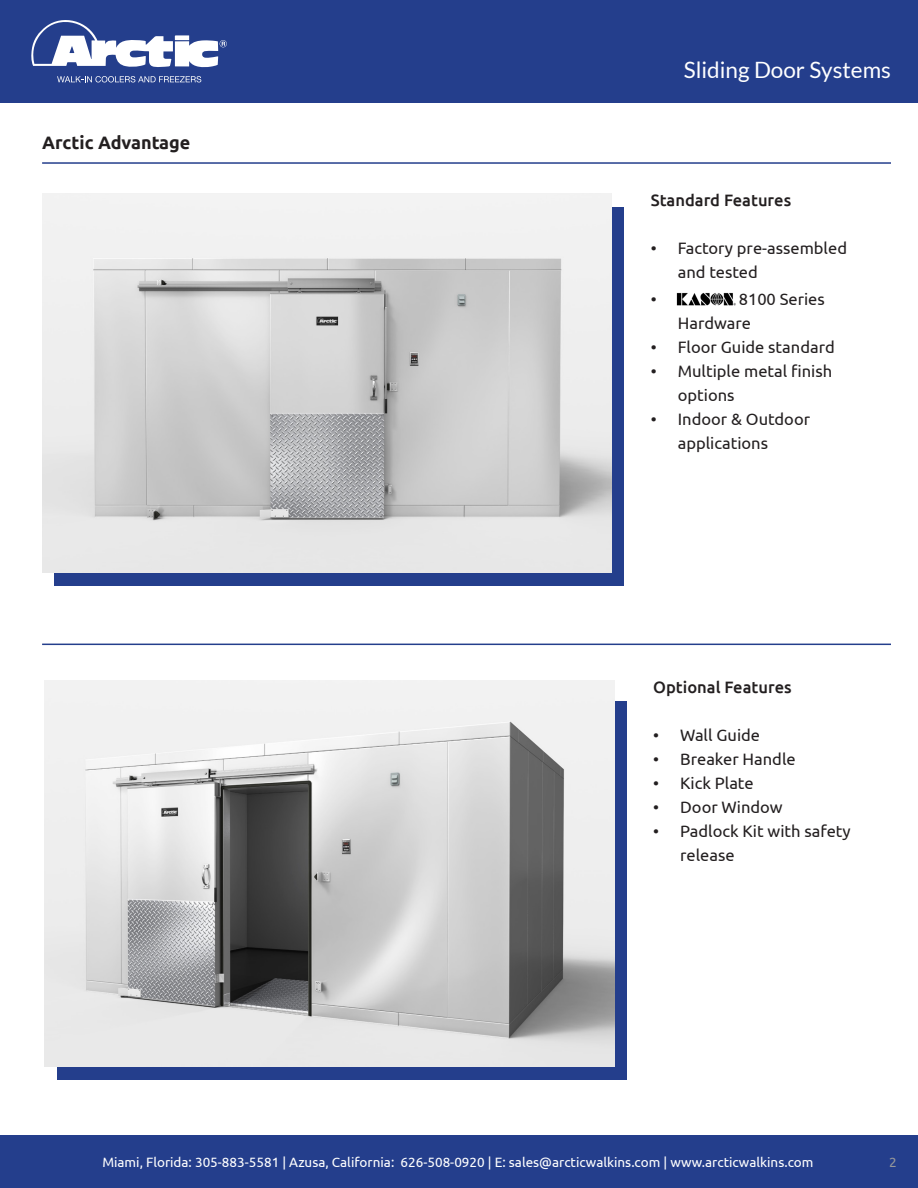
<style>
.page{position:relative;width:918px;height:1188px;background:#fff}
.page>*{position:absolute;margin:0;border:0;box-sizing:border-box;transform-origin:0 0}
.t1{font:22.5px "Lato";color:#fff}
.t2{font:700 18px "Ubuntu";color:#231f20}
.t3{font:16.5px/24px "Ubuntu";color:#231f20}
.t4{font:500 16.5px "Ubuntu";color:#231f20}
.t5{font:13.5px "Ubuntu";color:#fff}
.t6{font:13.5px "Ubuntu";color:#95979a}
</style>
<div class="page">
<div style="left:0;top:0;width:918px;height:103px;background:#243e8c"></div>
<svg style="left:57px;top:76px;width:144px;height:6px"></svg>
<svg style="left:31px;top:20px;width:196px;height:47px"></svg>
<div style="left:1px;top:1136px;width:917px;height:52px;background:#243e8c"></div>
<div style="left:54px;top:207px;width:570px;height:379px;background:#243e8c"></div>
<div style="left:57px;top:701px;width:570px;height:379px;background:#243e8c"></div>
<hr style="left:42px;top:162px;width:849px;height:2px;background:#243e8c">
<hr style="left:42px;top:644px;width:849px;height:1px;background:#243e8c">
<img style="left:45px;top:680px;width:569px;height:386px">
<img style="left:42px;top:194px;width:570px;height:378px">
<img style="left:676px;top:292px;width:60px;height:14px">
<p class="t2" style="left:42px;top:132px;width:150px">Arctic Advantage</p>
<h1 class="t1" style="left:684px;top:57px;width:209px">Sliding Door Systems</h1>
<p class="t4" style="left:651px;top:190px;width:142px">Standard Features</p>
<p class="t3" style="left:678px;top:236px;width:171px;text-indent:-27px">• Factory pre-assembled and tested</p>
<p class="t3" style="left:651px;top:287px;width:7px">•</p>
<p class="t3" style="left:678px;top:287px;width:149px;text-indent:61px">8100 Series<br>Hardware</p>
<p class="t3" style="left:651px;top:335px;width:185px">• Floor Guide standard</p>
<p class="t3" style="left:678px;top:359px;width:156px;text-indent:-27px">• Multiple metal finish options</p>
<p class="t3" style="left:678px;top:407px;width:134px;text-indent:-27px">• Indoor &amp; Outdoor applications</p>
<p class="t4" style="left:653px;top:677px;width:140px">Optional Features</p>
<p class="t3" style="left:653px;top:723px;width:108px">• Wall Guide</p>
<p class="t3" style="left:653px;top:747px;width:144px">• Breaker Handle</p>
<p class="t3" style="left:653px;top:771px;width:102px">• Kick Plate</p>
<p class="t3" style="left:653px;top:795px;width:131px">• Door Window</p>
<p class="t3" style="left:680px;top:819px;width:172px;text-indent:-27px">• Padlock Kit with safety release</p>
<p class="t5" style="left:102px;top:1154px;width:712px">Miami, Florida: 305-883-5581 | Azusa, California: 626-508-0920 | E: sales@arcticwalkins.com | www.arcticwalkins.com</p>
<p class="t6" style="left:889px;top:1154px;width:9px">2</p>
</div>
